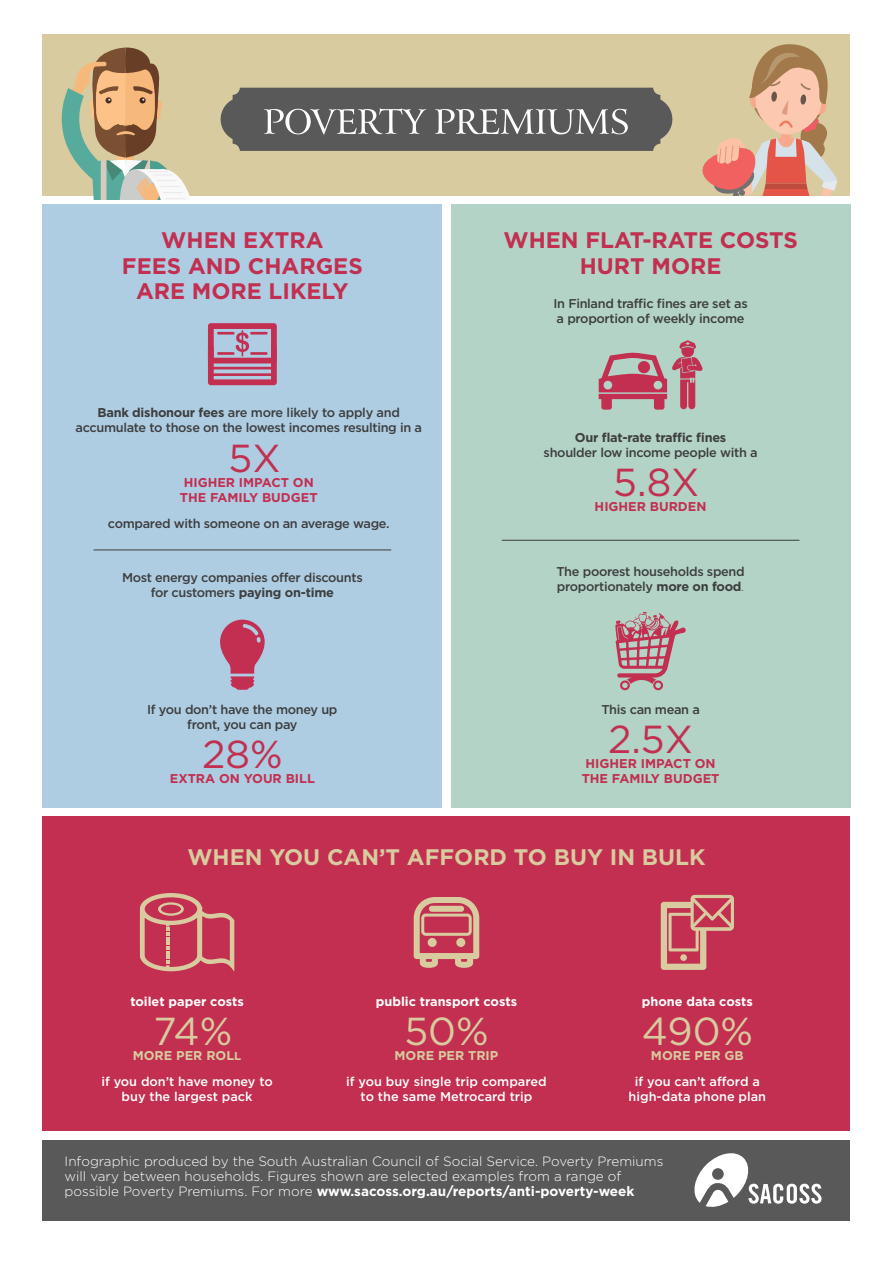
<style>
.page{position:relative;width:893px;height:1263px;background:#fff}
.page>*{position:absolute;margin:0;border:0;box-sizing:border-box;transform-origin:0 0}
.t1{font:39px "Gotham HTF";color:#c22f50}
.t2{font:39px "Gotham HTF";letter-spacing:-.005em;color:#d7cb9f}
.t3{font:700 22.5px/25.5px "Gotham HTF";color:#c22f50;text-align:center}
.t4{font:700 22.5px "Gotham HTF";color:#d7cb9f}
.t5{font:300 13.5px/15px "Gotham HTF";color:#fff}
.t6{font:500 12.75px/15px "Gotham HTF";letter-spacing:-.025em;color:#3e3e3f;text-align:center}
.t7{font:500 12.75px/15px "Gotham HTF";color:#fff;text-align:center}
.t8{font:700 12.75px/15px "Gotham HTF";color:#c22f50;text-align:center}
.t9{font:700 12.75px "Gotham HTF";color:#fff}
.t10{font:700 12.75px "Gotham HTF";color:#d7cb9f}
.t11{font:700 12.75px "Gotham HTF";letter-spacing:-.02em;color:#3e3e3f}
.s1{font-weight:700}
.s2{font-weight:300}
.s3{font-size:11.55px}
</style>
<div class="page">
<div style="left:43px;top:34px;width:807px;height:162px;background:#d7cb9f"></div>
<svg style="left:678px;top:42px;width:160px;height:154px;background:#d7b191"></svg>
<div style="left:43px;top:204px;width:399px;height:604px;background:#aecde2"></div>
<div style="left:43px;top:816px;width:807px;height:315px;background:#c22f50"></div>
<div style="left:451px;top:204px;width:399px;height:604px;background:#b2d3c5"></div>
<svg style="left:139px;top:893px;width:96px;height:79px"></svg>
<svg style="left:414px;top:897px;width:65px;height:71px"></svg>
<svg style="left:661px;top:895px;width:73px;height:75px"></svg>
<svg style="left:599px;top:340px;width:103px;height:70px;background:#b88b92"></svg>
<svg style="left:615px;top:611px;width:71px;height:79px;background:#b79699"></svg>
<svg style="left:221px;top:88px;width:451px;height:63px;background:#6b6a69"></svg>
<svg style="left:208px;top:323px;width:69px;height:62px;background:#b77e99"></svg>
<hr style="left:217px;top:332px;width:18px;height:3px;background:#c22f50">
<hr style="left:250px;top:332px;width:18px;height:3px;background:#c22f50">
<hr style="left:217px;top:352px;width:18px;height:3px;background:#c22f50">
<hr style="left:250px;top:352px;width:18px;height:3px;background:#c22f50">
<hr style="left:210px;top:367px;width:64px;height:2px;background:#c22f50">
<hr style="left:210px;top:373px;width:64px;height:3px;background:#c22f50">
<svg style="left:220px;top:620px;width:45px;height:70px;background:#ba6683"></svg>
<svg style="left:62px;top:47px;width:139px;height:153px;background:#bfb38e"></svg>
<div style="left:43px;top:1140px;width:807px;height:80px;background:#595959"></div>
<svg style="left:691px;top:1149px;width:130px;height:59px"></svg>
<hr style="left:94px;top:550px;width:297px;height:1px;background:#3e3e3f">
<hr style="left:502px;top:540px;width:297px;height:1px;background:#3e3e3f">
<h2 class="t3" style="left:122px;top:227px;width:242px">WHEN EXTRA<br>FEES AND CHARGES<br>ARE MORE LIKELY</h2>
<h2 class="t3" style="left:503px;top:227px;width:296px">WHEN FLAT-RATE COSTS<br>HURT MORE</h2>
<p class="t6" style="left:553px;top:296px;width:196px;text-align:left">In Finland traffic fines are set as a proportion of weekly income</p>
<p class="t6" style="left:76px;top:405px;width:348px"><span class="s1">Bank dishonour fees</span> are more likely to apply and accumulate to those on the lowest incomes resulting in a</p>
<h1 class="t1" style="left:229px;top:436px;width:54px">5X</h1>
<p class="t8" style="left:180px;top:474px;width:139px">HIGHER IMPACT ON<br>THE FAMILY BUDGET</p>
<p class="t6" style="left:108px;top:515px;width:283px">compared with someone on an average wage.</p>
<p class="t11" style="left:575px;top:430px;width:153px">Our flat-rate traffic fines</p>
<p class="t6" style="left:544px;top:444px;width:215px">shoulder low income people with a</p>
<h1 class="t1" style="left:613px;top:461px;width:88px">5.8X</h1>
<p class="t8" style="left:595px;top:499px;width:113px">HIGHER BURDEN</p>
<p class="t6" style="left:122px;top:570px;width:242px">Most energy companies offer discounts for customers <span class="s1">paying on-time</span></p>
<p class="t6" style="left:556px;top:564px;width:190px;text-align:left">The poorest households spend proportionately <span class="s1">more on food</span><span class="s2">.</span></p>
<p class="t6" style="left:147px;top:701px;width:192px">If you don’t have the money up front, you can pay</p>
<h1 class="t1" style="left:202px;top:733px;width:82px">28%</h1>
<p class="t8" style="left:170px;top:771px;width:147px">EXTRA ON YOUR BILL</p>
<p class="t6" style="left:601px;top:701px;width:100px">This can mean a</p>
<h1 class="t1" style="left:608px;top:718px;width:87px">2.5X</h1>
<p class="t8" style="left:582px;top:756px;width:139px">HIGHER IMPACT ON<br>THE FAMILY BUDGET</p>
<h2 class="t4" style="left:187px;top:844px;width:520px">WHEN YOU CAN’T AFFORD TO BUY IN BULK</h2>
<p class="t9" style="left:130px;top:994px;width:115px">toilet paper costs</p>
<h1 class="t2" style="left:154px;top:1010px;width:80px">74%</h1>
<p class="t7" style="left:101px;top:1074px;width:173px">if you don’t have money to buy the largest pack</p>
<p class="t10" style="left:133px;top:1048px;width:110px">MORE PER ROL<span class="s3">L</span></p>
<p class="t9" style="left:376px;top:994px;width:143px">public transport costs</p>
<h1 class="t2" style="left:404px;top:1010px;width:86px">50%</h1>
<p class="t10" style="left:395px;top:1048px;width:105px">MORE PER TRIP</p>
<p class="t7" style="left:346px;top:1074px;width:202px">if you buy single trip compared to the same Metrocard trip</p>
<p class="t9" style="left:642px;top:994px;width:112px">phone data costs</p>
<h1 class="t2" style="left:642px;top:1010px;width:113px">490%</h1>
<p class="t10" style="left:651px;top:1048px;width:94px">MORE PER GB</p>
<p class="t7" style="left:629px;top:1074px;width:139px">if you can’t afford a high-data phone plan</p>
<p class="t5" style="left:65px;top:1153px;width:600px">Infographic produced by the South Australian Council of Social Service. Poverty Premiums will vary between households. Figures shown are selected examples from a range of possible Poverty Premiums. For more <span class="s1">www.sacoss.org.au/reports/anti-poverty-week</span></p>
</div>
